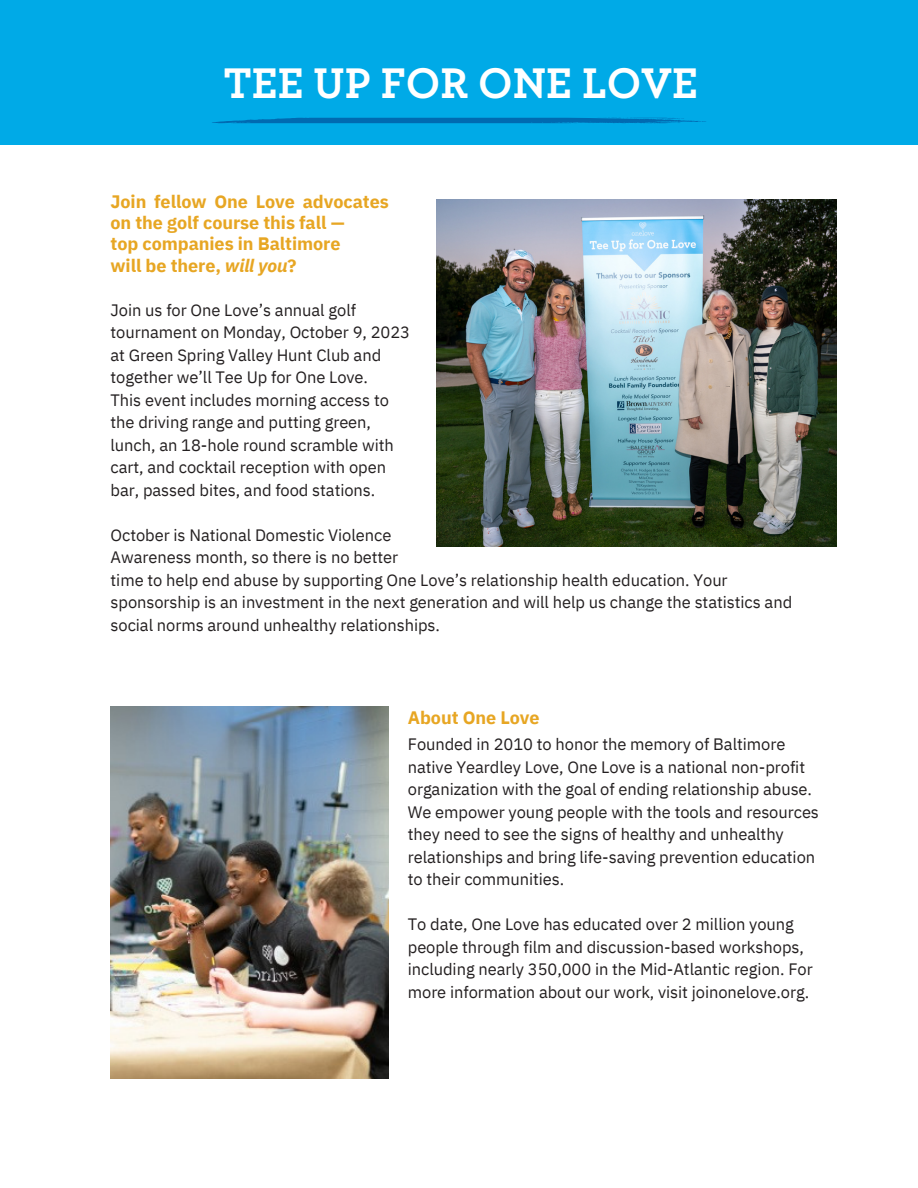
<style>
.page{position:relative;width:918px;height:1188px;background:#fff}
.page>*{position:absolute;margin:0;border:0;box-sizing:border-box;transform-origin:0 0}
.t1{font:700 45px "Archer";color:#fff}
.t2{font:700 18px/21.3px "IBM Plex Sans";letter-spacing:-.005em;color:#e7a623}
.t3{font:16.5px/22.5px "IBM Plex Sans";letter-spacing:-.005em;color:#231f20}
.s1{font-style:italic}
</style>
<div class="page">
<div style="left:0;top:0;width:918px;height:145px;background:#00aae7"></div>
<img style="left:111px;top:707px;width:277px;height:371px">
<svg style="left:212px;top:118px;width:494px;height:6px"></svg>
<img style="left:436px;top:200px;width:401px;height:346px">
<p class="t1" style="left:224px;top:55px;width:476px">TEE UP FOR ONE LOVE</p>
<p class="t2" style="left:111px;top:190px;width:280px">Join fellow One Love advocates on the golf course this fall —</p>
<p class="t2" style="left:111px;top:233px;width:231px">top companies in Baltimore</p>
<p class="t2" style="left:111px;top:254px;width:188px">will be there, <span class="s1">will you</span>?</p>
<p class="t3" style="left:111px;top:298px;width:301px">Join us for One Love’s annual golf tournament on Monday, October 9, 2023 at Green Spring Valley Hunt Club and together we’ll Tee Up for One Love.</p>
<p class="t3" style="left:111px;top:388px;width:280px">This event includes morning access to</p>
<p class="t3" style="left:111px;top:411px;width:262px">the driving range and putting green,</p>
<p class="t3" style="left:111px;top:433px;width:285px">lunch, an 18-hole round scramble with</p>
<p class="t3" style="left:111px;top:456px;width:277px">cart, and cocktail reception with open</p>
<p class="t3" style="left:111px;top:478px;width:266px">bar, passed bites, and food stations.</p>
<p class="t3" style="left:111px;top:523px;width:282px">October is National Domestic Violence</p>
<p class="t3" style="left:111px;top:546px;width:289px">Awareness month, so there is no better</p>
<p class="t3" style="left:111px;top:568px;width:683px">time to help end abuse by supporting One Love’s relationship health education. Your sponsorship is an investment in the next generation and will help us change the statistics and social norms around unhealthy relationships.</p>
<p class="t2" style="left:408px;top:706px;width:133px">About One Love</p>
<p class="t3" style="left:408px;top:733px;width:413px">Founded in 2010 to honor the memory of Baltimore native Yeardley Love, One Love is a national non-profit organization with the goal of ending relationship abuse.<br>We empower young people with the tools and resources they need to see the signs of healthy and unhealthy relationships and bring life-saving prevention education to their communities.</p>
<p class="t3" style="left:408px;top:913px;width:406px">To date, One Love has educated over 2 million young people through film and discussion-based workshops, including nearly 350,000 in the Mid-Atlantic region. For more information about our work, visit joinonelove.org.</p>
</div>
